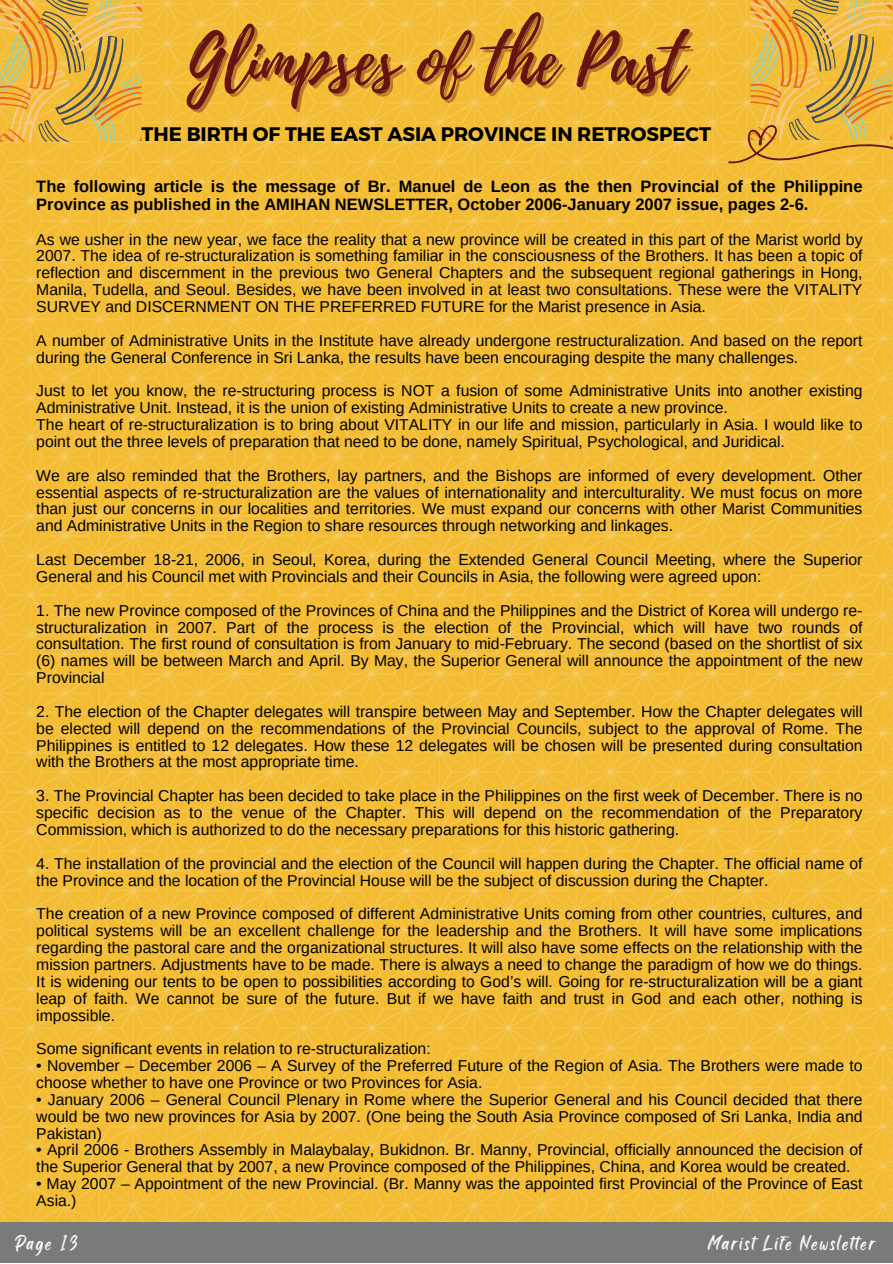
<style>
.page{position:relative;width:893px;height:1264px;background:#fff}
.page>*{position:absolute;margin:0;border:0;box-sizing:border-box;transform-origin:0 0}
.t1{font:68.1px "Playlist Script";color:#661313}
.t2{font:700 19.5px "Montserrat";color:#000}
.t3{font:18.75px "Black Bones";letter-spacing:.1em;color:#fff}
.t4{font:700 16.5px/18px "Arimo";color:#000}
.t5{font:15.75px/16.8px "Arimo";color:#000}
</style>
<div class="page">
<img style="left:0;top:0;width:892px;height:1221px">
<div style="left:0;top:1221px;width:892px;height:41px;background:#7b7a7a"></div>
<svg style="left:0;top:0;width:142px;height:142px;background:#e0af46"></svg>
<svg style="left:727px;top:0;width:165px;height:167px;background:#e2b042"></svg>
<p class="t1" style="left:186px;top:12px;width:498px">Glimpses of the Past</p>
<p class="t2" style="left:142px;top:122px;width:571px">THE BIRTH OF THE EAST ASIA PROVINCE IN RETROSPECT</p>
<p class="t4" style="left:36px;top:177px;width:827px">The following article is the message of Br. Manuel de Leon as the then Provincial of the Philippine<br>Province as published in the AMIHAN NEWSLETTER, October 2006-January 2007 issue, pages 2-6.</p>
<p class="t5" style="left:36px;top:231px;width:827px;text-align:justify">As we usher in the new year, we face the reality that a new province will be created in this part of the Marist world by 2007. The idea of re-structuralization is something familiar in the consciousness of the Brothers. It has been a topic of reflection and discernment in the previous two General Chapters and the subsequent regional gatherings in Hong, Manila, Tudella, and Seoul. Besides, we have been involved in at least two consultations. These were the VITALITY SURVEY and DISCERNMENT ON THE PREFERRED FUTURE for the Marist presence in Asia.</p>
<p class="t5" style="left:36px;top:332px;width:827px">A number of Administrative Units in the Institute have already undergone restructuralization. And based on the report during the General Conference in Sri Lanka, the results have been encouraging despite the many challenges.</p>
<p class="t5" style="left:36px;top:382px;width:827px">Just to let you know, the re-structuring process is NOT a fusion of some Administrative Units into another existing<br>Administrative Unit. Instead, it is the union of existing Administrative Units to create a new province.</p>
<p class="t5" style="left:36px;top:416px;width:827px">The heart of re-structuralization is to bring about VITALITY in our life and mission, particularly in Asia. I would like to point out the three levels of preparation that need to be done, namely Spiritual, Psychological, and Juridical.</p>
<p class="t5" style="left:36px;top:467px;width:827px;text-align:justify">We are also reminded that the Brothers, lay partners, and the Bishops are informed of every development. Other essential aspects of re-structuralization are the values of internationality and interculturality. We must focus on more than just our concerns in our localities and territories. We must expand our concerns with other Marist Communities and Administrative Units in the Region to share resources through networking and linkages.</p>
<p class="t5" style="left:36px;top:551px;width:827px">Last December 18-21, 2006, in Seoul, Korea, during the Extended General Council Meeting, where the Superior<br>General and his Council met with Provincials and their Councils in Asia, the following were agreed upon:</p>
<p class="t5" style="left:36px;top:601px;width:827px;text-align:justify">1. The new Province composed of the Provinces of China and the Philippines and the District of Korea will undergo re&shy;structuralization in 2007. Part of the process is the election of the Provincial, which will have two rounds of consultation. The first round of consultation is from January to mid-February. The second (based on the shortlist of six (6) names will be between March and April. By May, the Superior General will announce the appointment of the new Provincial</p>
<p class="t5" style="left:36px;top:703px;width:827px;text-align:justify">2. The election of the Chapter delegates will transpire between May and September. How the Chapter delegates will be elected will depend on the recommendations of the Provincial Councils, subject to the approval of Rome. The Philippines is entitled to 12 delegates. How these 12 delegates will be chosen will be presented during consultation with the Brothers at the most appropriate time.</p>
<p class="t5" style="left:36px;top:787px;width:827px;text-align:justify">3. The Provincial Chapter has been decided to take place in the Philippines on the first week of December. There is no specific decision as to the venue of the Chapter. This will depend on the recommendation of the Preparatory Commission, which is authorized to do the necessary preparations for this historic gathering.</p>
<p class="t5" style="left:36px;top:854px;width:827px">4. The installation of the provincial and the election of the Council will happen during the Chapter. The official name of the Province and the location of the Provincial House will be the subject of discussion during the Chapter.</p>
<p class="t5" style="left:36px;top:905px;width:827px;text-align:justify">The creation of a new Province composed of different Administrative Units coming from other countries, cultures, and political systems will be an excellent challenge for the leadership and the Brothers. It will have some implications regarding the pastoral care and the organizational structures. It will also have some effects on the relationship with the mission partners. Adjustments have to be made. There is always a need to change the paradigm of how we do things.<br>It is widening our tents to be open to possibilities according to God’s will. Going for re-structuralization will be a giant leap of faith. We cannot be sure of the future. But if we have faith and trust in God and each other, nothing is impossible.</p>
<p class="t5" style="left:36px;top:1040px;width:396px">Some significant events in relation to re-structuralization:</p>
<p class="t5" style="left:36px;top:1057px;width:827px">• November – December 2006 – A Survey of the Preferred Future of the Region of Asia. The Brothers were made to choose whether to have one Province or two Provinces for Asia.</p>
<p class="t5" style="left:36px;top:1090px;width:827px;text-align:justify">• January 2006 – General Council Plenary in Rome where the Superior General and his Council decided that there would be two new provinces for Asia by 2007. (One being the South Asia Province composed of Sri Lanka, India and Pakistan)</p>
<p class="t5" style="left:36px;top:1141px;width:827px">• April 2006 - Brothers Assembly in Malaybalay, Bukidnon. Br. Manny, Provincial, officially announced the decision of the Superior General that by 2007, a new Province composed of the Philippines, China, and Korea would be created.</p>
<p class="t5" style="left:36px;top:1175px;width:827px">• May 2007 – Appointment of the new Provincial. (Br. Manny was the appointed first Provincial of the Province of East<br>Asia.)</p>
<p class="t3" style="left:15px;top:1229px;width:64px">Page 13</p>
<p class="t3" style="left:707px;top:1229px;width:169px">Marist Life Newsletter</p>
</div>
